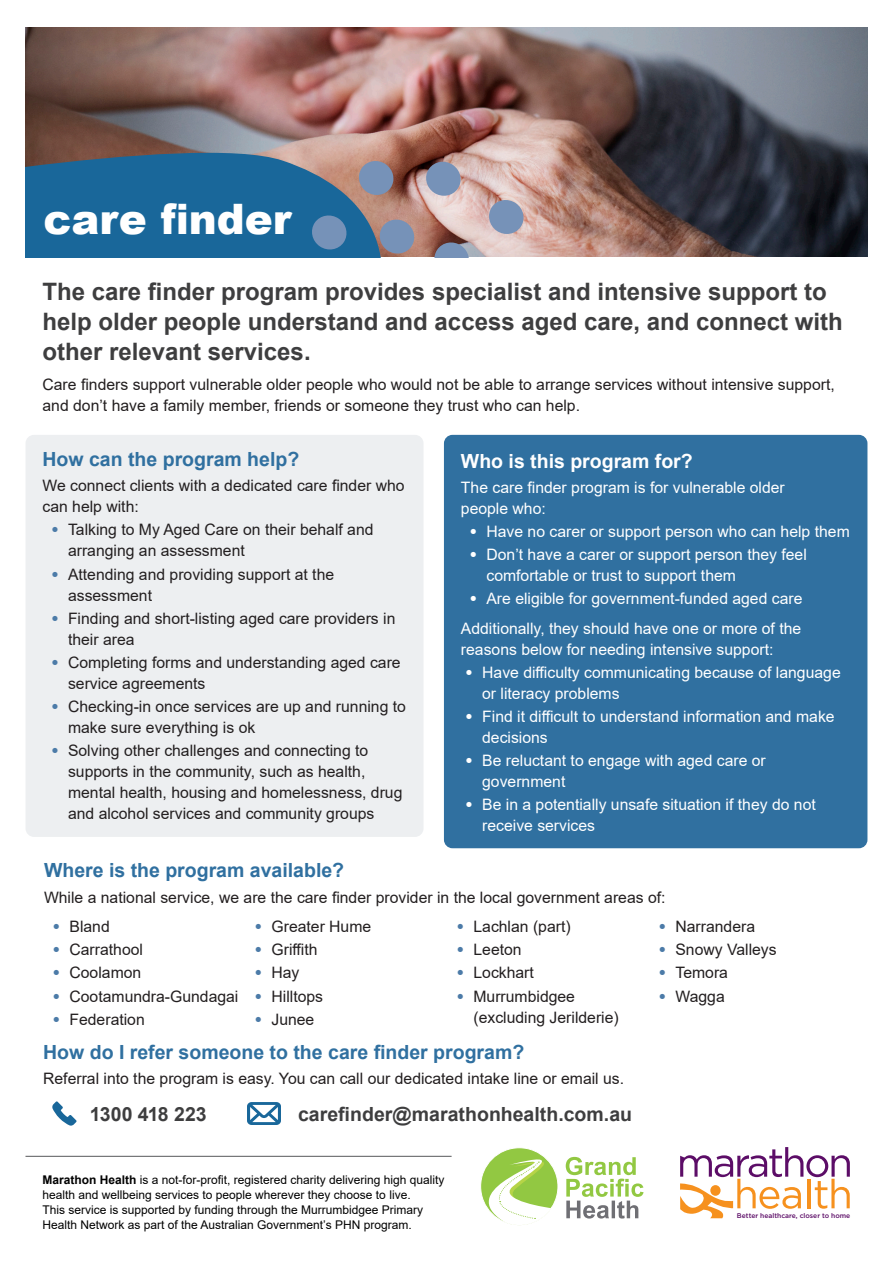
<style>
.page{position:relative;width:893px;height:1263px;background:#fff}
.page>*{position:absolute;margin:0;border:0;box-sizing:border-box;transform-origin:0 0}
.t1{font:900 42px "Arial";color:#fff}
.Heading_2{font:700 24px/30px "Arial";color:#3e3e3f}
.Heading_3{font:700 19.5px "Arial";color:#3070a0}
.Contact{font:700 19.5px "Arial";color:#3e3e3f}
.Heading_3-2{font:700 19.5px "Arial";color:#fff}
.Body{font:15.75px/21px "Arial";color:#231f20}
.Body-2{font:15.75px/21px "Arial";color:#fff}
.Fine_print{font:12px/15px "Arial";color:#000}
.t2{font:500 6.75px "Gotham";color:#5c0d67}
.s1{font-weight:900;color:#4c7ba8}
.s2{font-weight:900}
.s3{font-weight:700}
</style>
<div class="page">
<img style="left:26px;top:27px;width:841px;height:229px">
<svg style="left:26px;top:131px;width:382px;height:126px;background:#416d8e"></svg>
<svg style="left:310px;top:213px;width:39px;height:39px;background:#5180ac"></svg>
<svg style="left:356px;top:159px;width:40px;height:38px;background:#8e8998"></svg>
<svg style="left:424px;top:159px;width:39px;height:39px;background:#9196ab"></svg>
<svg style="left:487px;top:198px;width:39px;height:38px"></svg>
<svg style="left:432px;top:240px;width:39px;height:17px"></svg>
<svg style="left:377px;top:217px;width:40px;height:39px;background:#8e8b9c"></svg>
<div style="left:26px;top:435px;width:397px;height:402px;background:#edeff1;border-radius:9px"></div>
<div style="left:444px;top:435px;width:423px;height:413px;background:#3070a0;border-radius:9px"></div>
<svg style="left:680px;top:1147px;width:170px;height:71px"></svg>
<hr style="left:25px;top:1156px;width:427px;height:1px;background:#57585a">
<svg style="left:52px;top:1101px;width:25px;height:24px"></svg>
<svg style="left:247px;top:1102px;width:34px;height:23px"></svg>
<svg style="left:566px;top:1157px;width:78px;height:61px"></svg>
<svg style="left:481px;top:1148px;width:77px;height:77px"></svg>
<p class="t1" style="left:43px;top:188px;width:250px">care finder</p>
<p class="Heading_2" style="left:43px;top:277px;width:802px">The care finder program provides specialist and intensive support to help older people understand and access aged care, and connect with other relevant services.</p>
<p class="Body" style="left:43px;top:374px;width:794px">Care finders support vulnerable older people who would not be able to arrange services without intensive support, and don’t have a family member, friends or someone they trust who can help.</p>
<p class="Heading_3" style="left:43px;top:445px;width:258px">How can the program help?</p>
<p class="Body" style="left:43px;top:475px;width:364px">We connect clients with a dedicated care finder who can help with:</p>
<p class="Body" style="left:68px;top:519px;width:307px;text-indent:-17px"><span class="s1">•</span> Talking to My Aged Care on their behalf and arranging an assessment</p>
<p class="Body" style="left:68px;top:563px;width:268px;text-indent:-17px"><span class="s1">•</span> Attending and providing support at the assessment</p>
<p class="Body" style="left:68px;top:608px;width:329px;text-indent:-17px"><span class="s1">•</span> Finding and short-listing aged care providers in their area</p>
<p class="Body" style="left:68px;top:652px;width:334px;text-indent:-17px"><span class="s1">•</span> Completing forms and understanding aged care service agreements</p>
<p class="Body" style="left:68px;top:696px;width:339px;text-indent:-17px"><span class="s1">•</span> Checking-in once services are up and running to make sure everything is ok</p>
<p class="Body" style="left:68px;top:740px;width:336px;text-indent:-17px"><span class="s1">•</span> Solving other challenges and connecting to supports in the community, such as health, mental health, housing and homelessness, drug and alcohol services and community groups</p>
<p class="Heading_3-2" style="left:461px;top:447px;width:233px">Who is this program for?</p>
<p class="Body-2" style="left:461px;top:477px;width:325px">The care finder program is for vulnerable older people who:</p>
<p class="Body-2" style="left:469px;top:521px;width:382px"><span class="s2">•</span> Have no carer or support person who can help them</p>
<p class="Body-2" style="left:486px;top:544px;width:322px;text-indent:-17px"><span class="s2">•</span> Don’t have a carer or support person they feel comfortable or trust to support them</p>
<p class="Body-2" style="left:469px;top:588px;width:335px"><span class="s2">•</span> Are eligible for government-funded aged care</p>
<p class="Body-2" style="left:461px;top:618px;width:342px">Additionally, they should have one or more of the reasons below for needing intensive support:</p>
<p class="Body-2" style="left:482px;top:662px;width:360px;text-indent:-17px"><span class="s2">•</span> Have difficulty communicating because of language or literacy problems</p>
<p class="Body-2" style="left:482px;top:706px;width:354px;text-indent:-17px"><span class="s2">•</span> Find it difficult to understand information and make decisions</p>
<p class="Body-2" style="left:482px;top:750px;width:285px;text-indent:-17px"><span class="s2">•</span> Be reluctant to engage with aged care or government</p>
<p class="Body-2" style="left:482px;top:794px;width:335px;text-indent:-17px"><span class="s2">•</span> Be in a potentially unsafe situation if they do not receive services</p>
<p class="Heading_3" style="left:44px;top:857px;width:302px">Where is the program available?</p>
<p class="Body" style="left:44px;top:886px;width:623px">While a national service, we are the care finder provider in the local government areas of:</p>
<p class="Body" style="left:53px;top:916px;width:59px"><span class="s1">•</span> Bland</p>
<p class="Body" style="left:53px;top:939px;width:92px"><span class="s1">•</span> Carrathool</p>
<p class="Body" style="left:53px;top:962px;width:90px"><span class="s1">•</span> Coolamon</p>
<p class="Body" style="left:53px;top:985px;width:187px"><span class="s1">•</span> Cootamundra-Gundagai</p>
<p class="Body" style="left:53px;top:1008px;width:94px"><span class="s1">•</span> Federation</p>
<p class="Body" style="left:254px;top:916px;width:118px"><span class="s1">•</span> Greater Hume</p>
<p class="Body" style="left:254px;top:939px;width:64px"><span class="s1">•</span> Griffith</p>
<p class="Body" style="left:254px;top:962px;width:47px"><span class="s1">•</span> Hay</p>
<p class="Body" style="left:254px;top:985px;width:70px"><span class="s1">•</span> Hilltops</p>
<p class="Body" style="left:254px;top:1008px;width:61px"><span class="s1">•</span> Junee</p>
<p class="Body" style="left:456px;top:916px;width:116px"><span class="s1">•</span> Lachlan (part)</p>
<p class="Body" style="left:456px;top:939px;width:67px"><span class="s1">•</span> Leeton</p>
<p class="Body" style="left:456px;top:962px;width:79px"><span class="s1">•</span> Lockhart</p>
<p class="Body" style="left:473px;top:985px;width:147px;text-indent:-17px"><span class="s1">•</span> Murrumbidgee (excluding Jerilderie)</p>
<p class="Body" style="left:658px;top:916px;width:98px"><span class="s1">•</span> Narrandera</p>
<p class="Body" style="left:658px;top:939px;width:120px"><span class="s1">•</span> Snowy Valleys</p>
<p class="Body" style="left:658px;top:962px;width:71px"><span class="s1">•</span> Temora</p>
<p class="Body" style="left:658px;top:985px;width:68px"><span class="s1">•</span> Wagga</p>
<p class="Heading_3" style="left:43px;top:1038px;width:483px">How do I refer someone to the care finder program?</p>
<p class="Body" style="left:43px;top:1068px;width:582px">Referral into the program is easy. You can call our dedicated intake line or email us.</p>
<p class="Contact" style="left:90px;top:1100px;width:118px">1300 418 223</p>
<p class="Contact" style="left:298px;top:1100px;width:336px">carefinder@marathonhealth.com.au</p>
<p class="Fine_print" style="left:42px;top:1172px;width:404px"><span class="s3">Marathon Health</span> is a not-for-profit, registered charity delivering high quality health and wellbeing services to people wherever they choose to live.<br>This service is supported by funding through the Murrumbidgee Primary Health Network as part of the Australian Government’s PHN program.</p>
<p class="t2" style="left:737px;top:1212px;width:115px">Better healthcare, closer to home</p>
</div>
